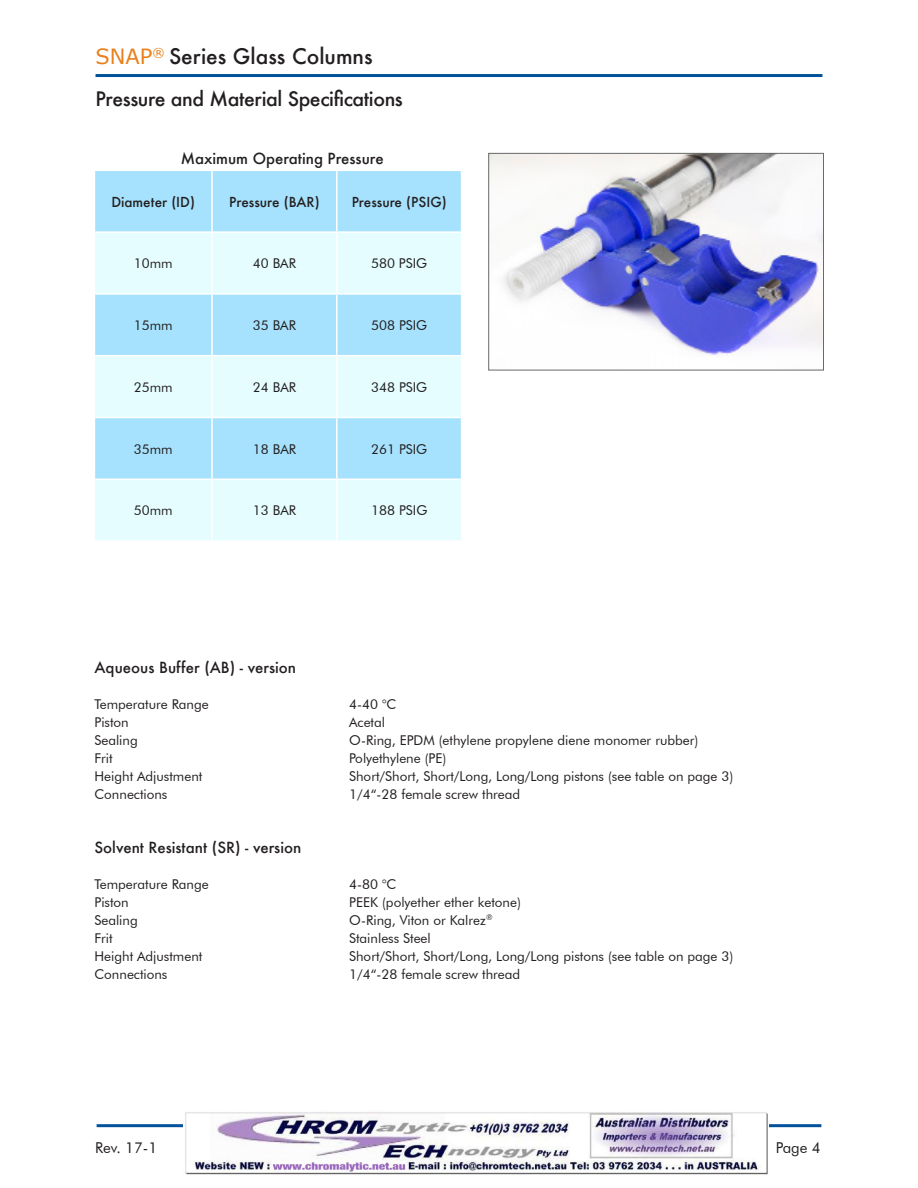
<style>
.page{position:relative;width:918px;height:1188px;background:#fff}
.page>*{position:absolute;margin:0;border:0;box-sizing:border-box;transform-origin:0 0}
.t1{font:500 21px "Futura";color:#231f20}
.t2{font:500 19.5px "Futura";letter-spacing:-.02em;color:#231f20}
.t3{font:500 15px "Futura";color:#231f20}
.t4{font:15px "Futura BT";color:#231f20}
.t5{font:13.5px "Futura BT";color:#231f20}
.t6{font:500 13.5px "Futura";color:#231f20}
.s1{font-family:"Verdana";font-weight:400;color:#e8811d}
</style>
<div class="page">
<div style="left:95px;top:171px;width:366px;height:60px;background:#a6e2fd"></div>
<svg style="left:95px;top:233px;width:366px;height:307px;background:#ccf2fe"></svg>
<hr style="left:211px;top:171px;width:2px;height:60px;background:#fff">
<hr style="left:336px;top:171px;width:2px;height:60px;background:#fff">
<hr style="left:211px;top:233px;width:2px;height:60px;background:#fff">
<hr style="left:336px;top:233px;width:2px;height:60px;background:#fff">
<hr style="left:211px;top:295px;width:2px;height:60px;background:#fff">
<hr style="left:336px;top:295px;width:2px;height:60px;background:#fff">
<hr style="left:211px;top:356px;width:2px;height:61px;background:#fff">
<hr style="left:336px;top:356px;width:2px;height:61px;background:#fff">
<hr style="left:211px;top:418px;width:2px;height:61px;background:#fff">
<hr style="left:336px;top:418px;width:2px;height:61px;background:#fff">
<hr style="left:211px;top:480px;width:2px;height:60px;background:#fff">
<hr style="left:336px;top:480px;width:2px;height:60px;background:#fff">
<hr style="left:95px;top:293px;width:117px;height:2px;background:#fff">
<hr style="left:212px;top:293px;width:125px;height:2px;background:#fff">
<hr style="left:337px;top:293px;width:124px;height:2px;background:#fff">
<hr style="left:95px;top:355px;width:117px;height:1px;background:#fff">
<hr style="left:212px;top:355px;width:125px;height:1px;background:#fff">
<hr style="left:337px;top:355px;width:124px;height:1px;background:#fff">
<hr style="left:95px;top:417px;width:117px;height:1px;background:#fff">
<hr style="left:212px;top:417px;width:125px;height:1px;background:#fff">
<hr style="left:337px;top:417px;width:124px;height:1px;background:#fff">
<hr style="left:95px;top:479px;width:117px;height:1px;background:#fff">
<hr style="left:212px;top:479px;width:125px;height:1px;background:#fff">
<hr style="left:337px;top:479px;width:124px;height:1px;background:#fff">
<img style="left:491px;top:155px;width:331px;height:201px">
<div style="left:489px;top:153px;width:335px;height:217px;border:1px solid #696969"></div>
<hr style="left:96px;top:74px;width:726px;height:3px;background:#01529a">
<hr style="left:97px;top:1124px;width:724px;height:3px;background:#01529a">
<img style="left:183px;top:1112px;width:585px;height:63px">
<p class="t1" style="left:96px;top:42px;width:279px"><span class="s1">SNAP</span><sup>®</sup> Series Glass Columns</p>
<p class="t2" style="left:96px;top:86px;width:309px">Pressure and Material Specifications</p>
<p class="t3" style="left:181px;top:148px;width:204px">Maximum Operating Pressure</p>
<p class="t6" style="left:111px;top:193px;width:85px">Diameter (ID)</p>
<p class="t6" style="left:229px;top:193px;width:92px">Pressure (BAR)</p>
<p class="t6" style="left:352px;top:193px;width:97px">Pressure (PSIG)</p>
<p class="t5" style="left:134px;top:255px;width:40px">10mm</p>
<p class="t5" style="left:253px;top:255px;width:45px">40 BAR</p>
<p class="t5" style="left:371px;top:255px;width:58px">580 PSIG</p>
<p class="t5" style="left:134px;top:317px;width:40px">15mm</p>
<p class="t5" style="left:253px;top:317px;width:45px">35 BAR</p>
<p class="t5" style="left:371px;top:317px;width:58px">508 PSIG</p>
<p class="t5" style="left:134px;top:379px;width:40px">25mm</p>
<p class="t5" style="left:253px;top:379px;width:45px">24 BAR</p>
<p class="t5" style="left:371px;top:379px;width:58px">348 PSIG</p>
<p class="t5" style="left:134px;top:441px;width:40px">35mm</p>
<p class="t5" style="left:253px;top:441px;width:45px">18 BAR</p>
<p class="t5" style="left:371px;top:441px;width:58px">261 PSIG</p>
<p class="t5" style="left:134px;top:502px;width:40px">50mm</p>
<p class="t5" style="left:253px;top:502px;width:45px">13 BAR</p>
<p class="t5" style="left:371px;top:502px;width:58px">188 PSIG</p>
<p class="t3" style="left:94px;top:657px;width:203px">Aqueous Buffer (AB) - version</p>
<p class="t5" style="left:94px;top:696px;width:116px">Temperature Range</p>
<p class="t5" style="left:349px;top:696px;width:49px">4-40 °C</p>
<p class="t5" style="left:94px;top:714px;width:36px">Piston</p>
<p class="t5" style="left:349px;top:714px;width:37px">Acetal</p>
<p class="t5" style="left:94px;top:732px;width:45px">Sealing</p>
<p class="t5" style="left:349px;top:732px;width:351px">O-Ring, EPDM (ethylene propylene diene monomer rubber)</p>
<p class="t5" style="left:94px;top:750px;width:20px">Frit</p>
<p class="t5" style="left:349px;top:750px;width:99px">Polyethylene (PE)</p>
<p class="t5" style="left:94px;top:768px;width:109px">Height Adjustment</p>
<p class="t5" style="left:349px;top:768px;width:386px">Short/Short, Short/Long, Long/Long pistons (see table on page 3)</p>
<p class="t5" style="left:94px;top:786px;width:74px">Connections</p>
<p class="t5" style="left:349px;top:786px;width:173px">1/4“-28 female screw thread</p>
<p class="t3" style="left:94px;top:837px;width:208px">Solvent Resistant (SR) - version</p>
<p class="t5" style="left:94px;top:876px;width:116px">Temperature Range</p>
<p class="t5" style="left:349px;top:876px;width:49px">4-80 °C</p>
<p class="t5" style="left:94px;top:894px;width:36px">Piston</p>
<p class="t5" style="left:349px;top:894px;width:173px">PEEK (polyether ether ketone)</p>
<p class="t5" style="left:94px;top:912px;width:45px">Sealing</p>
<p class="t5" style="left:349px;top:912px;width:145px">O-Ring, Viton or Kalrez<sup>®</sup></p>
<p class="t5" style="left:94px;top:930px;width:20px">Frit</p>
<p class="t5" style="left:349px;top:930px;width:83px">Stainless Steel</p>
<p class="t5" style="left:94px;top:948px;width:109px">Height Adjustment</p>
<p class="t5" style="left:349px;top:948px;width:386px">Short/Short, Short/Long, Long/Long pistons (see table on page 3)</p>
<p class="t5" style="left:94px;top:966px;width:74px">Connections</p>
<p class="t5" style="left:349px;top:966px;width:173px">1/4“-28 female screw thread</p>
<p class="t4" style="left:95px;top:1139px;width:64px">Rev. 17-1</p>
<p class="t4" style="left:776px;top:1139px;width:46px">Page 4</p>
</div>
